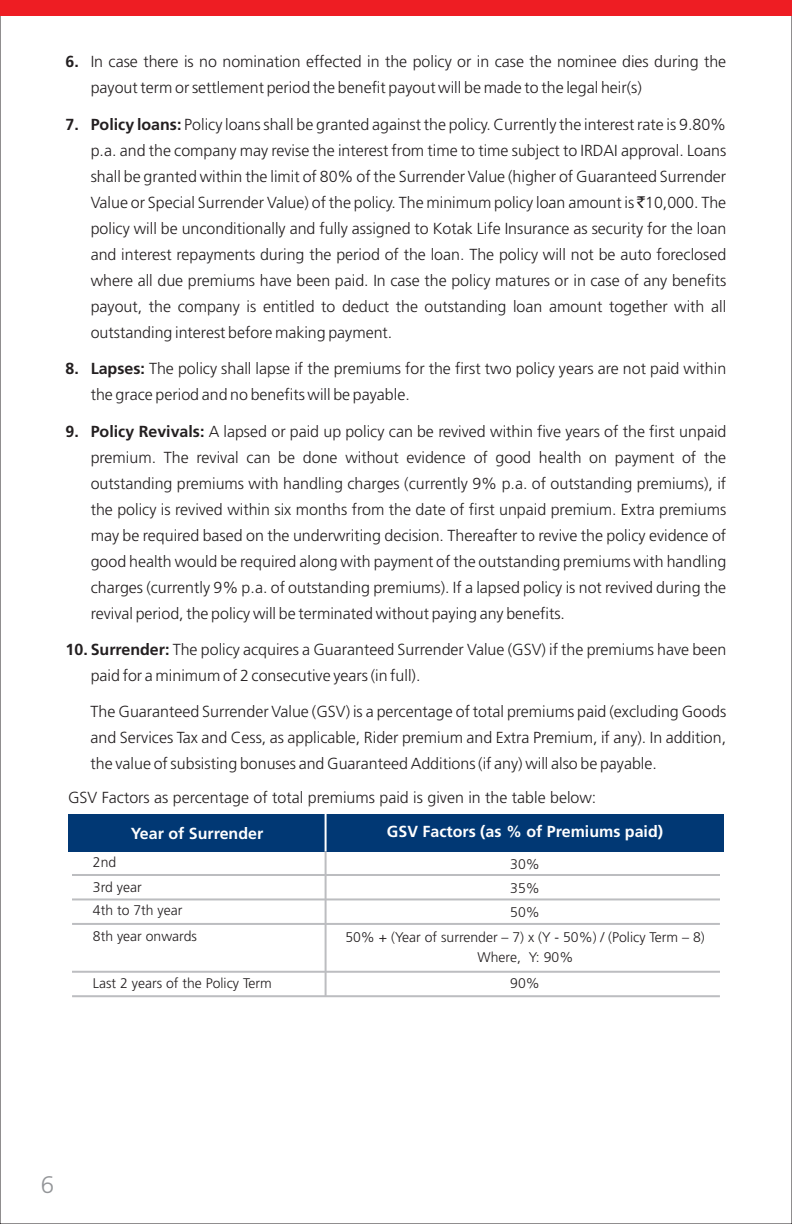
<style>
.page{position:relative;width:792px;height:1224px;background:#fff}
.page>*{position:absolute;margin:0;border:0;box-sizing:border-box;transform-origin:0 0}
.t1{font:300 24px "Frutiger";color:#939598}
.t2{font:300 16px/26px "Frutiger";color:#231f20}
.t3{font:700 16px "Frutiger";color:#fff}
.t4{font:300 14px/24.4px "Frutiger";color:#231f20}
.s1{font-weight:700}
.s2{font-family:"Rupee Foradian";font-weight:400}
</style>
<div class="page">
<div style="left:0;top:0;width:792px;height:15px;background:#ee1d23"></div>
<div style="left:68px;top:814px;width:656px;height:37px;background:#013874"></div>
<hr style="left:325px;top:814px;width:2px;height:37px;background:#fff">
<hr style="left:72px;top:874px;width:648px;height:2px;background:#bcbdc0">
<hr style="left:72px;top:923px;width:648px;height:2px;background:#bcbdc0">
<hr style="left:325px;top:851px;width:2px;height:145px;background:#bcbdc0">
<hr style="left:72px;top:898px;width:648px;height:2px;background:#bcbdc0">
<hr style="left:72px;top:995px;width:648px;height:2px;background:#bcbdc0">
<hr style="left:72px;top:971px;width:648px;height:2px;background:#bcbdc0">
<p class="t2" style="left:91px;top:50px;width:637px;text-indent:-25px"><span class="s1">6.</span> In case there is no nomination effected in the policy or in case the nominee dies during the payout term or settlement period the benefit payout will be made to the legal heir(s)</p>
<p class="t2" style="left:91px;top:113px;width:637px;text-align:justify;text-indent:-25px"><span class="s1">7. Policy loans:</span> Policy loans shall be granted against the policy. Currently the interest rate is 9.80% p.a. and the company may revise the interest from time to time subject to IRDAI approval. Loans shall be granted within the limit of 80% of the Surrender Value (higher of Guaranteed Surrender Value or Special Surrender Value) of the policy. The minimum policy loan amount is <span class="s2">`</span>10,000. The policy will be unconditionally and fully assigned to Kotak Life Insurance as security for the loan and interest repayments during the period of the loan. The policy will not be auto foreclosed where all due premiums have been paid. In case the policy matures or in case of any benefits payout, the company is entitled to deduct the outstanding loan amount together with all outstanding interest before making payment.</p>
<p class="t2" style="left:91px;top:357px;width:637px;text-indent:-25px"><span class="s1">8. Lapses:</span> The policy shall lapse if the premiums for the first two policy years are not paid within the grace period and no benefits will be payable.</p>
<p class="t2" style="left:91px;top:420px;width:637px;text-align:justify;text-indent:-25px"><span class="s1">9. Policy Revivals:</span> A lapsed or paid up policy can be revived within five years of the first unpaid premium. The revival can be done without evidence of good health on payment of the outstanding premiums with handling charges (currently 9% p.a. of outstanding premiums), if the policy is revived within six months from the date of first unpaid premium. Extra premiums may be required based on the underwriting decision. Thereafter to revive the policy evidence of good health would be required along with payment of the outstanding premiums with handling charges (currently 9% p.a. of outstanding premiums). If a lapsed policy is not revived during the revival period, the policy will be terminated without paying any benefits.</p>
<p class="t2" style="left:91px;top:638px;width:637px;text-indent:-25px"><span class="s1">10. Surrender:</span> The policy acquires a Guaranteed Surrender Value (GSV) if the premiums have been paid for a minimum of 2 consecutive years (in full).</p>
<p class="t2" style="left:91px;top:700px;width:637px;text-align:justify">The Guaranteed Surrender Value (GSV) is a percentage of total premiums paid (excluding Goods and Services Tax and Cess, as applicable, Rider premium and Extra Premium, if any). In addition, the value of subsisting bonuses and Guaranteed Additions (if any) will also be payable.</p>
<p class="t2" style="left:68px;top:786px;width:530px">GSV Factors as percentage of total premiums paid is given in the table below:</p>
<p class="t3" style="left:131px;top:827px;width:134px">Year of Surrender</p>
<p class="t3" style="left:387px;top:825px;width:278px">GSV Factors (as % of Premiums paid)</p>
<p class="t4" style="left:93px;top:852px;width:50px">2nd<br>3rd year</p>
<p class="t4" style="left:510px;top:853px;width:31px">30%<br>35%</p>
<p class="t4" style="left:93px;top:900px;width:91px">4th to 7th year</p>
<p class="t4" style="left:510px;top:901px;width:31px">50%</p>
<p class="t4" style="left:93px;top:925px;width:105px">8th year onwards</p>
<p class="t4" style="left:345px;top:928px;width:361px;line-height:20.6px;text-align:center">50% + (Year of surrender – 7) x (Y - 50%) / (Policy Term – 8)<br>Where, Y: 90%</p>
<p class="t4" style="left:93px;top:972px;width:180px">Last 2 years of the Policy Term</p>
<p class="t4" style="left:510px;top:972px;width:31px">90%</p>
<h1 class="t1" style="left:41px;top:1175px;width:15px">6</h1>
</div>
